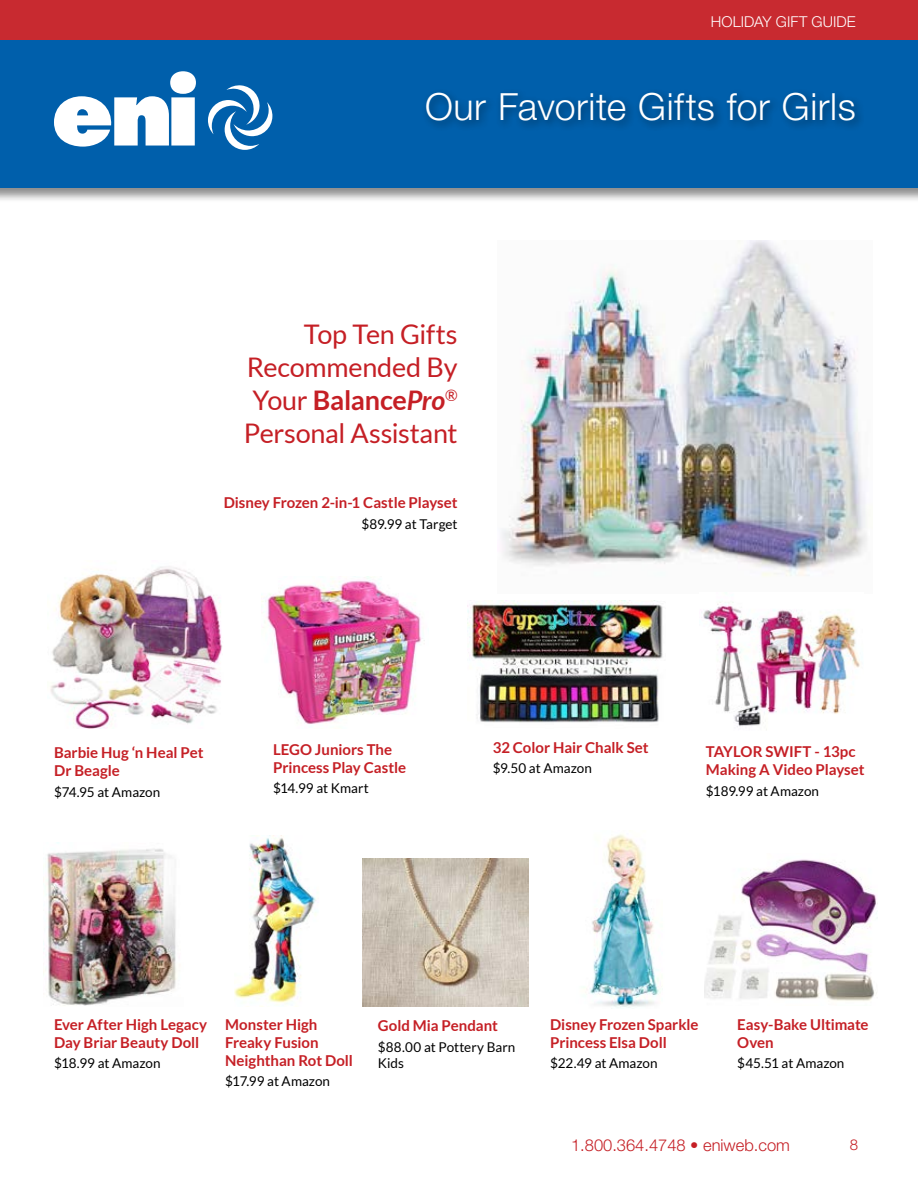
<style>
.page{position:relative;width:918px;height:1188px;background:#fff}
.page>*{position:absolute;margin:0;border:0;box-sizing:border-box;transform-origin:0 0}
.t1{font:300 37.5px "Helvetica Neue LT Std";letter-spacing:.015em;color:#fff}
.t2{font:27px/33px "Lato";letter-spacing:-.01em;color:#c51f25;text-align:right}
.t3{font:300 16.5px "Helvetica Neue LT Std";color:#c51f25}
.t4{font:700 15px/18px "Lato";color:#c51f25}
.t5{font:300 15px "Helvetica Neue LT Std";letter-spacing:.005em;color:#fff}
.t6{font:300 15px "Helvetica Neue LT Std";color:#c51f25}
.t7{font:13.5px/16.6px "Lato";color:#000}
.s1{font-weight:700}
.s2{font-weight:700;font-style:italic}
</style>
<div class="page">
<div style="left:0;top:0;width:918px;height:41px;background:#c82a30"></div>
<div style="left:0;top:40px;width:918px;height:163px;background:#000;opacity:.45"></div>
<div style="left:0;top:41px;width:918px;height:147px;background:#005fab"></div>
<svg style="left:54px;top:71px;width:142px;height:76px"></svg>
<svg style="left:208px;top:85px;width:65px;height:65px"></svg>
<div style="left:422px;top:88px;width:443px;height:44px;background:#000;opacity:.45"></div>
<img style="left:50px;top:566px;width:172px;height:162px">
<img style="left:43px;top:842px;width:134px;height:164px">
<img style="left:704px;top:859px;width:174px;height:142px">
<img style="left:586px;top:834px;width:74px;height:174px">
<img style="left:502px;top:240px;width:365px;height:337px">
<img style="left:467px;top:600px;width:196px;height:123px">
<img style="left:261px;top:577px;width:164px;height:150px">
<img style="left:363px;top:858px;width:165px;height:149px">
<img style="left:234px;top:835px;width:82px;height:172px">
<img style="left:703px;top:602px;width:157px;height:128px">
<p class="t5" style="left:711px;top:13px;width:146px">HOLIDAY GIFT GUIDE</p>
<h1 class="t1" style="left:425px;top:84px;width:432px">Our Favorite Gifts for Girls</h1>
<h2 class="t2" style="left:244px;top:318px;width:215px">Top Ten Gifts<br>Recommended By<br>Your <span class="s1">Balance</span><span class="s2">Pro</span><sup>®<br></sup>Personal Assistant</h2>
<p class="t4" style="left:224px;top:494px;width:235px">Disney Frozen 2-in-1 Castle Playset</p>
<p class="t7" style="left:362px;top:515px;width:98px">$89.99 at Target</p>
<p class="t4" style="left:54px;top:743px;width:151px">Barbie Hug ‘n Heal Pet<br>Dr Beagle</p>
<p class="t7" style="left:54px;top:783px;width:108px">$74.95 at Amazon</p>
<p class="t4" style="left:273px;top:740px;width:135px">LEGO Juniors The<br>Princess Play Castle</p>
<p class="t7" style="left:273px;top:780px;width:97px">$14.99 at Kmart</p>
<p class="t4" style="left:493px;top:738px;width:157px">32 Color Hair Chalk Set</p>
<p class="t7" style="left:493px;top:760px;width:101px">$9.50 at Amazon</p>
<p class="t4" style="left:706px;top:743px;width:160px">TAYLOR SWIFT - 13pc<br>Making A Video Playset</p>
<p class="t7" style="left:706px;top:782px;width:115px">$189.99 at Amazon</p>
<p class="t4" style="left:54px;top:1015px;width:155px">Ever After High Legacy<br>Day Briar Beauty Doll</p>
<p class="t7" style="left:54px;top:1055px;width:108px">$18.99 at Amazon</p>
<p class="t4" style="left:225px;top:1015px;width:129px">Monster High<br>Freaky Fusion<br>Neighthan Rot Doll</p>
<p class="t7" style="left:225px;top:1073px;width:106px">$17.99 at Amazon</p>
<p class="t4" style="left:378px;top:1017px;width:122px">Gold Mia Pendant</p>
<p class="t7" style="left:378px;top:1038px;width:139px">$88.00 at Pottery Barn<br>Kids</p>
<p class="t4" style="left:550px;top:1015px;width:150px">Disney Frozen Sparkle<br>Princess Elsa Doll</p>
<p class="t7" style="left:550px;top:1055px;width:109px">$22.49 at Amazon</p>
<p class="t4" style="left:737px;top:1015px;width:133px">Easy-Bake Ultimate<br>Oven</p>
<p class="t7" style="left:737px;top:1055px;width:109px">$45.51 at Amazon</p>
<p class="t3" style="left:571px;top:1135px;width:220px">1.800.364.4748 • eniweb.com</p>
<p class="t6" style="left:850px;top:1135px;width:10px">8</p>
</div>
